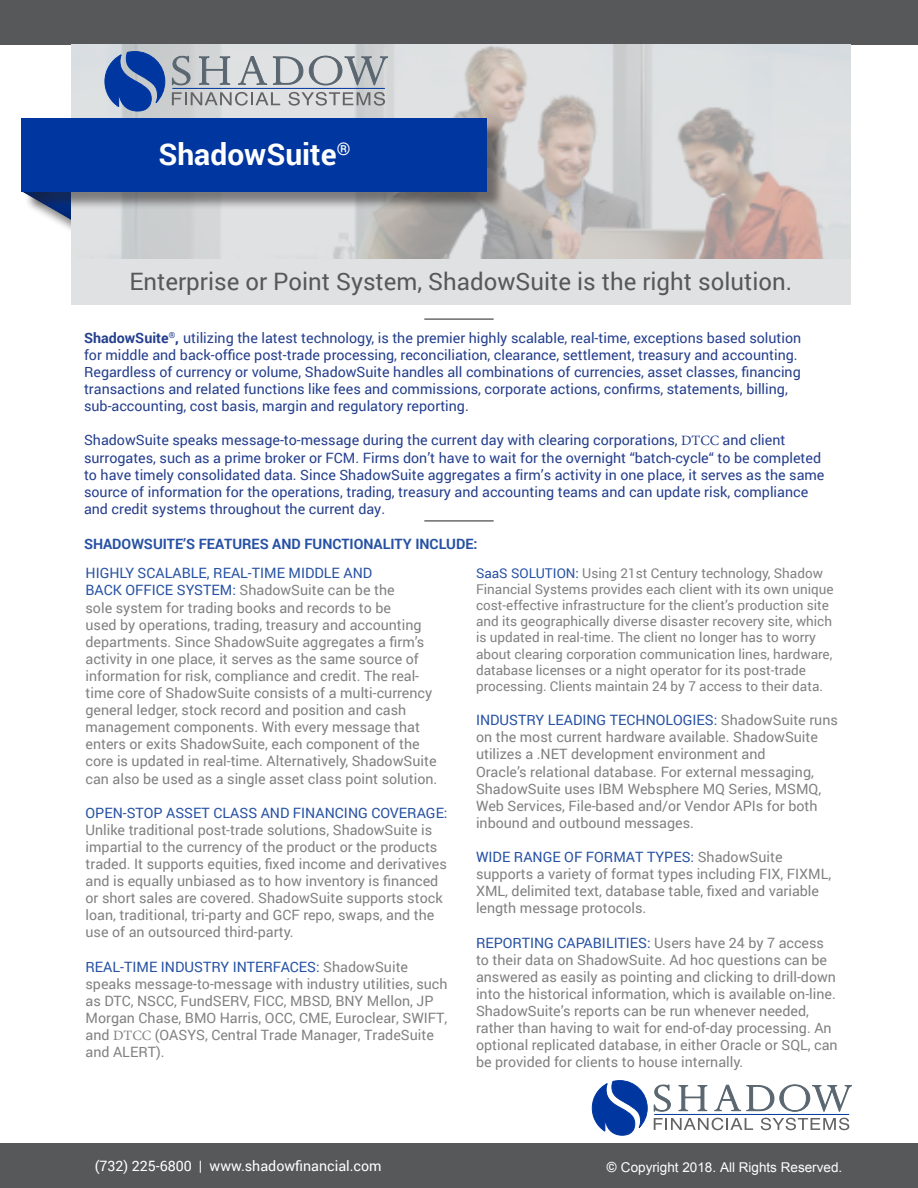
<style>
.page{position:relative;width:918px;height:1188px;background:#fff}
.page>*{position:absolute;margin:0;border:0;box-sizing:border-box;transform-origin:0 0}
.t1{font:700 30px "Roboto";color:#fff}
.t2{font:24px "Roboto";color:#57585a}
.t3{font:14.25px/17.1px "Roboto";color:#808180}
.t4{font:14.25px/17.1px "Roboto";color:#253f8e}
.t5{font:700 14.25px "Roboto";color:#2651a3}
.t6{font:14.25px "Roboto";color:#fff}
.t7{font:13.5px/16.2px "Roboto";color:#808180}
.t8{font:13.5px "Arial";color:#fff}
.s1{font-weight:700}
.s2{font-family:"Minion Pro"}
.s3{color:#2651a3}
.s4{font-family:"Roboto";font-size:14.25px}
</style>
<div class="page">
<div style="left:0;top:1143px;width:918px;height:45px;background:#57585a"></div>
<div style="left:0;top:0;width:918px;height:45px;background:#57585a"></div>
<svg style="left:21px;top:137px;width:50px;height:93px"></svg>
<svg style="left:71px;top:45px;width:779px;height:260px;fill:#dde1e2"></svg>
<div style="left:24px;top:120px;width:482px;height:90px;background:#231f20;opacity:.51"></div>
<div style="left:22px;top:118px;width:465px;height:74px;background:#0036a0"></div>
<hr style="left:424px;top:319px;width:70px;height:1px;background:#231f20">
<hr style="left:424px;top:521px;width:70px;height:1px;background:#231f20">
<svg style="left:592px;top:1080px;width:56px;height:56px"></svg>
<svg style="left:654px;top:1118px;width:99px;height:12px"></svg>
<svg style="left:761px;top:1118px;width:88px;height:12px"></svg>
<svg style="left:654px;top:1084px;width:17px;height:28px"></svg>
<svg style="left:678px;top:1085px;width:29px;height:26px"></svg>
<svg style="left:714px;top:1084px;width:138px;height:28px"></svg>
<hr style="left:654px;top:1114px;width:195px;height:1px;background:#0036a0">
<svg style="left:105px;top:51px;width:61px;height:60px"></svg>
<svg style="left:172px;top:92px;width:108px;height:14px"></svg>
<svg style="left:288px;top:92px;width:97px;height:14px"></svg>
<svg style="left:172px;top:56px;width:19px;height:29px"></svg>
<svg style="left:199px;top:56px;width:31px;height:29px"></svg>
<svg style="left:238px;top:56px;width:29px;height:29px"></svg>
<svg style="left:273px;top:56px;width:30px;height:29px"></svg>
<svg style="left:309px;top:56px;width:79px;height:29px"></svg>
<hr style="left:172px;top:88px;width:213px;height:1px;background:#0036a0">
<p class="t1" style="left:158px;top:133px;width:194px">ShadowSuite<sup>®</sup></p>
<p class="t2" style="left:129px;top:265px;width:664px">Enterprise or Point System, ShadowSuite is the right solution.</p>
<p class="t4" style="left:84px;top:329px;width:719px"><span class="s1">ShadowSuite</span><sup>®</sup><span class="s1">,</span> utilizing the latest technology, is the premier highly scalable, real-time, exceptions based solution for middle and back-office post-trade processing, reconciliation, clearance, settlement, treasury and accounting.<br>Regardless of currency or volume, ShadowSuite handles all combinations of currencies, asset classes, financing transactions and related functions like fees and commissions, corporate actions, confirms, statements, billing, sub-accounting, cost basis, margin and regulatory reporting.</p>
<p class="t4" style="left:84px;top:431px;width:742px">ShadowSuite speaks message-to-message during the current day with clearing corporations, <span class="s2">DTCC</span> and client surrogates, such as a prime broker or FCM. Firms don’t have to wait for the overnight “batch-cycle“ to be completed to have timely consolidated data. Since ShadowSuite aggregates a firm’s activity in one place, it serves as the same source of information for the operations, trading, treasury and accounting teams and can update risk, compliance and credit systems throughout the current day.</p>
<p class="t5" style="left:84px;top:534px;width:395px">SHADOWSUITE’S FEATURES AND FUNCTIONALITY INCLUDE:</p>
<p class="t3" style="left:86px;top:564px;width:353px"><span class="s3">HIGHLY SCALABLE, REAL-TIME MIDDLE AND<br>BACK OFFICE SYSTEM:</span> ShadowSuite can be the<br>sole system for trading books and records to be<br>used by operations, trading, treasury and accounting departments. Since ShadowSuite aggregates a firm’s activity in one place, it serves as the same source of information for risk, compliance and credit. The real&shy;time core of ShadowSuite consists of a multi-currency general ledger, stock record and position and cash management components. With every message that enters or exits ShadowSuite, each component of the core is updated in real-time. Alternatively, ShadowSuite can also be used as a single asset class point solution.</p>
<p class="t3" style="left:86px;top:804px;width:364px"><span class="s3">OPEN-STOP ASSET CLASS AND FINANCING COVERAGE:<br></span>Unlike traditional post-trade solutions, ShadowSuite is impartial to the currency of the product or the products traded. It supports equities, fixed income and derivatives and is equally unbiased as to how inventory is financed or short sales are covered. ShadowSuite supports stock loan, traditional, tri-party and GCF repo, swaps, and the use of an outsourced third-party.</p>
<p class="t3" style="left:86px;top:958px;width:364px"><span class="s3">REAL-TIME INDUSTRY INTERFACES:</span> ShadowSuite speaks message-to-message with industry utilities, such as DTC, NSCC, FundSERV, FICC, MBSD, BNY Mellon, JP Morgan Chase, BMO Harris, OCC, CME, Euroclear, SWIFT, and <span class="s2">DTCC</span> (OASYS, Central Trade Manager, TradeSuite and ALERT).</p>
<p class="t7" style="left:476px;top:564px;width:359px"><span class="s3">SaaS SOLUTION:</span> Using 21st Century technology, Shadow Financial Systems provides each client with its own unique cost-effective infrastructure for the client’s production site and its geographically diverse disaster recovery site, which is updated in real-time. The client no longer has to worry about clearing corporation communication lines, hardware, database licenses or a night operator for its post-trade processing. Clients maintain 24 by 7 access to their data.</p>
<p class="t3" style="left:476px;top:711px;width:363px"><span class="s3">INDUSTRY LEADING TECHNOLOGIES:</span> ShadowSuite runs on the most current hardware available. ShadowSuite utilizes a .NET development environment and<br>Oracle’s relational database. For external messaging, ShadowSuite uses IBM Websphere MQ Series, MSMQ, Web Services, File-based and/or Vendor APIs for both inbound and outbound messages.</p>
<p class="t3" style="left:476px;top:848px;width:357px"><span class="s3">WIDE RANGE OF FORMAT TYPES:</span> ShadowSuite supports a variety of format types including FIX, FIXML, XML, delimited text, database table, fixed and variable length message protocols.</p>
<p class="t3" style="left:476px;top:933px;width:363px"><span class="s3">REPORTING CAPABILITIES:</span> Users have 24 by 7 access to their data on ShadowSuite. Ad hoc questions can be answered as easily as pointing and clicking to drill-down into the historical information, which is available on-line.<br>ShadowSuite’s reports can be run whenever needed, rather than having to wait for end-of-day processing. An optional replicated database, in either Oracle or SQL, can be provided for clients to house internally.</p>
<p class="t6" style="left:95px;top:1156px;width:289px">(732) 225-6800 | www.shadowfinancial.com</p>
<p class="t8" style="left:606px;top:1158px;width:238px"><span class="s4">©</span> Copyright 2018. All Rights Reserved.</p>
</div>
